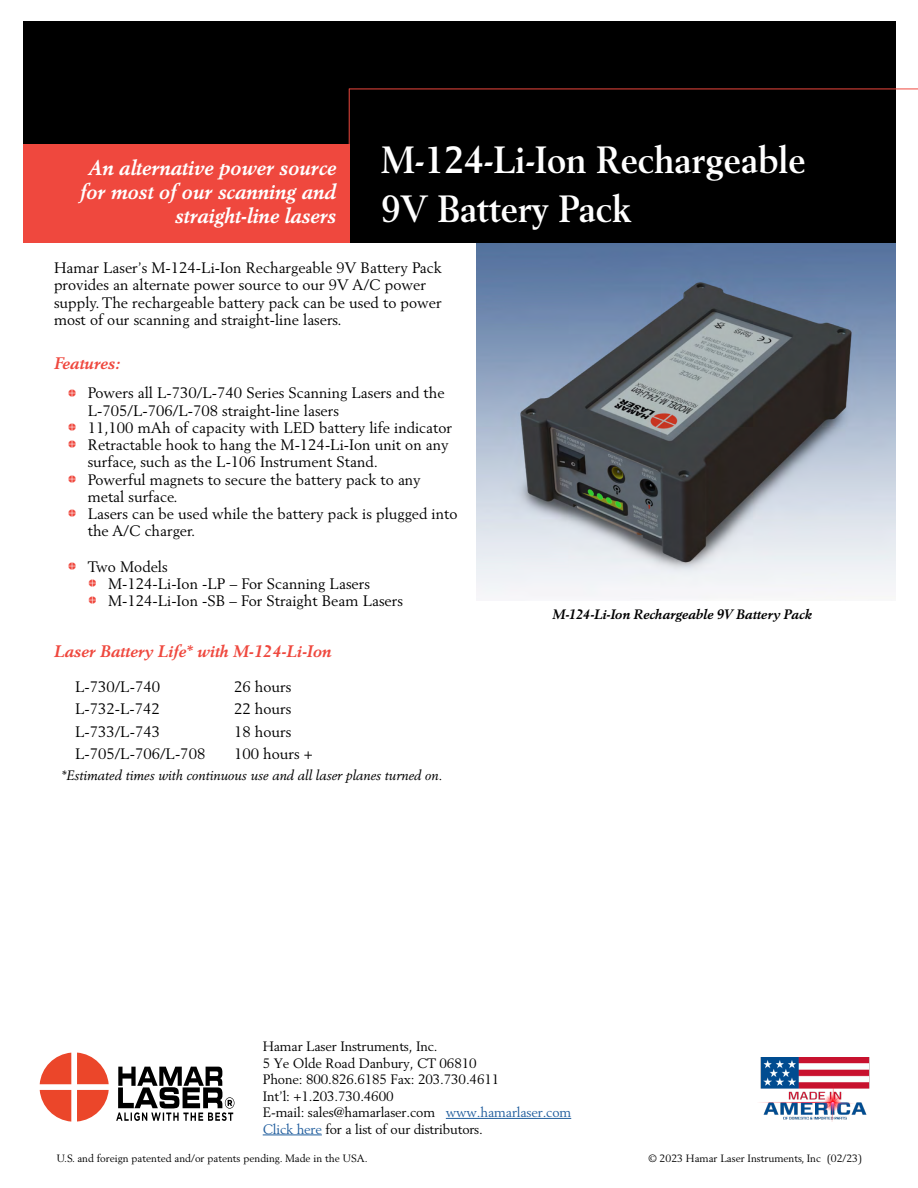
<style>
.page{position:relative;width:918px;height:1188px;background:#fff}
.page>*{position:absolute;margin:0;border:0;box-sizing:border-box;transform-origin:0 0}
.t1{font:700 37.5px/49.5px "Berling LT Std";color:#fff;scale:.95 1}
.t2{font:italic 700 21px/24px "Berling LT Std";color:#fff;text-align:right;scale:.95 1}
.t3{font:italic 700 16.5px "Berling LT Std";color:#ef483e}
.t4{font:15px/17.2px "Berling LT Std";color:#000}
.t5{font:13.5px/16.5px "Berling LT Std";letter-spacing:-.01em;color:#000}
.t6{font:italic 13.5px "Berling LT Std";color:#000}
.t7{font:italic 700 13.5px "Berling LT Std";color:#000}
.t8{font:10.5px "Berling LT Std";color:#000}
.s1{font-family:"Hamar Icons V1";font-size:22.5px;color:#ef483e}
.s2{color:#215e9e}
</style>
<div class="page">
<svg style="left:40px;top:1053px;width:69px;height:69px"></svg>
<svg style="left:116px;top:1067px;width:118px;height:54px"></svg>
<img style="left:759px;top:1057px;width:111px;height:65px">
<hr style="left:446px;top:1118px;width:125px;height:1px;background:#215e9e">
<hr style="left:263px;top:1135px;width:59px;height:1px;background:#215e9e">
<img style="left:476px;top:243px;width:419px;height:353px">
<div style="left:23px;top:22px;width:872px;height:221px;background:#000"></div>
<hr style="left:349px;top:89px;width:569px;height:1px;background:#ef483e">
<hr style="left:349px;top:89px;width:1px;height:154px;background:#ef483e">
<div style="left:23px;top:145px;width:327px;height:98px;background:#ef483e"></div>
<h2 class="t2" style="left:80px;top:155px;width:271px">An alternative power source for most of our scanning and straight-line lasers</h2>
<h1 class="t1" style="left:381px;top:135px;width:448px">M-124-Li-Ion Rechargeable<br>9V Battery Pack</h1>
<p class="t4" style="left:54px;top:259px;width:389px">Hamar Laser’s M-124-Li-Ion Rechargeable 9V Battery Pack provides an alternate power source to our 9V A/C power supply. The rechargeable battery pack can be used to power most of our scanning and straight-line lasers.</p>
<p class="t3" style="left:54px;top:354px;width:67px">Features:</p>
<p class="t4" style="left:68px;top:384px;width:379px"><span class="s1">1</span> Powers all L-730/L-740 Series Scanning Lasers and the</p>
<p class="t4" style="left:88px;top:402px;width:253px">L-705/L-706/L-708 straight-line lasers</p>
<p class="t4" style="left:68px;top:419px;width:386px"><span class="s1">1</span> 11,100 mAh of capacity with LED battery life indicator</p>
<p class="t4" style="left:68px;top:436px;width:383px"><span class="s1">1</span> Retractable hook to hang the M-124-Li-Ion unit on any</p>
<p class="t4" style="left:88px;top:453px;width:292px">surface, such as the L-106 Instrument Stand.</p>
<p class="t4" style="left:68px;top:471px;width:355px"><span class="s1">1</span> Powerful magnets to secure the battery pack to any</p>
<p class="t4" style="left:88px;top:488px;width:92px">metal surface.</p>
<p class="t4" style="left:68px;top:505px;width:391px"><span class="s1">1</span> Lasers can be used while the battery pack is plugged into</p>
<p class="t4" style="left:88px;top:522px;width:109px">the A/C charger.</p>
<p class="t4" style="left:88px;top:558px;width:317px;text-indent:-20px"><span class="s1">1</span> Two Models<br><span class="s1">1</span> M-124-Li-Ion -LP – For Scanning Lasers<br><span class="s1">1</span> M-124-Li-Ion -SB – For Straight Beam Lasers</p>
<p class="t3" style="left:54px;top:642px;width:279px">Laser Battery Life* with M-124-Li-Ion</p>
<p class="t4" style="left:75px;top:678px;width:87px">L-730/L-740</p>
<p class="t4" style="left:234px;top:678px;width:59px">26 hours</p>
<p class="t4" style="left:75px;top:700px;width:86px">L-732-L-742</p>
<p class="t4" style="left:234px;top:700px;width:59px">22 hours</p>
<p class="t4" style="left:75px;top:723px;width:87px">L-733/L-743</p>
<p class="t4" style="left:234px;top:723px;width:59px">18 hours</p>
<p class="t4" style="left:75px;top:745px;width:132px">L-705/L-706/L-708</p>
<p class="t4" style="left:234px;top:745px;width:80px">100 hours +</p>
<p class="t6" style="left:61px;top:767px;width:383px">*Estimated times with continuous use and all laser planes turned on.</p>
<p class="t7" style="left:553px;top:606px;width:261px">M-124-Li-Ion Rechargeable 9V Battery Pack</p>
<p class="t5" style="left:263px;top:1038px;width:310px">Hamar Laser Instruments, Inc.<br>5 Ye Olde Road Danbury, CT 06810<br>Phone: 800.826.6185 Fax: 203.730.4611<br>Int’l: +1.203.730.4600<br>E-mail: sales@hamarlaser.com <span class="s2">www.hamarlaser.com Click here</span> for a list of our distributors.</p>
<p class="t8" style="left:57px;top:1152px;width:313px">U.S. and foreign patented and/or patents pending. Made in the USA.</p>
<p class="t8" style="left:648px;top:1152px;width:215px">© 2023 Hamar Laser Instruments, Inc (02/23)</p>
</div>
